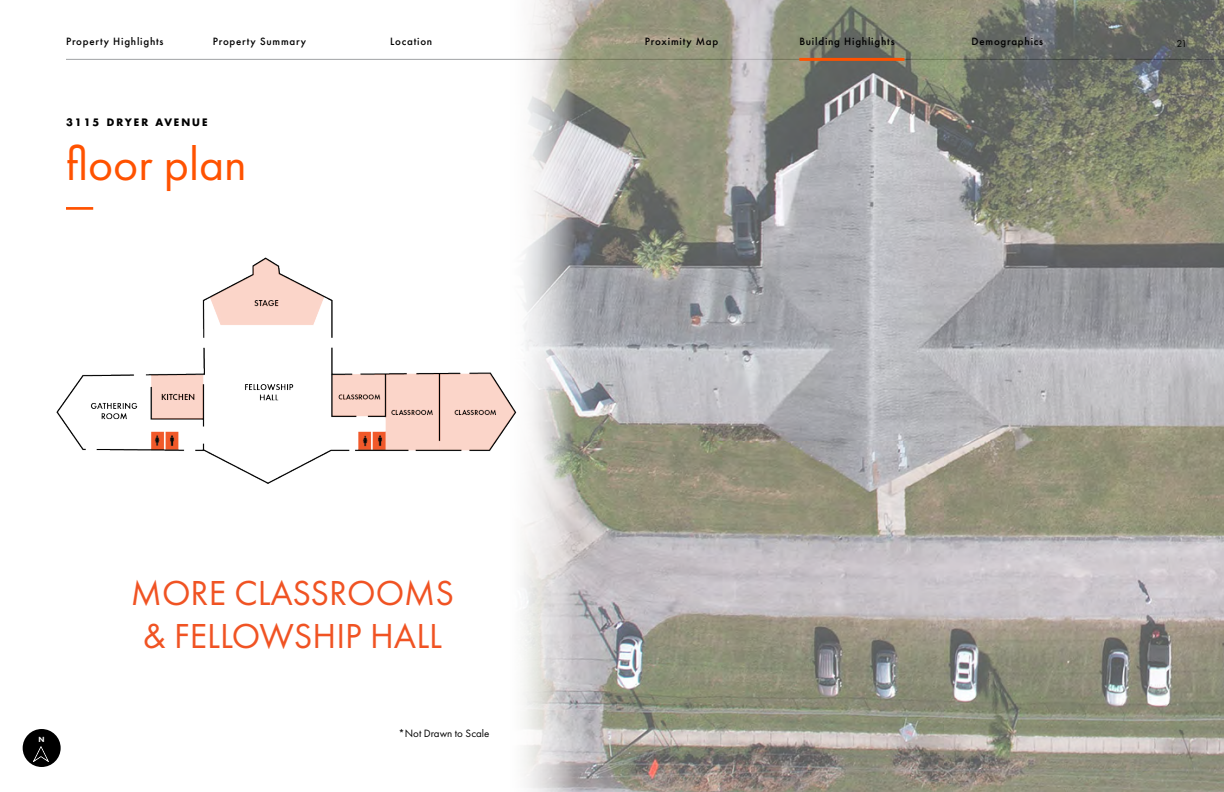
<style>
.page{position:relative;width:1224px;height:792px;background:#fff}
.page>*{position:absolute;margin:0;border:0;box-sizing:border-box;transform-origin:0 0}
.t1{font:48px "Futura PT";color:#ff5200}
.t2{font:36px/43.2px "Futura PT";color:#f05323;text-align:center}
.t3{font:500 11px "Futura PT";letter-spacing:.07em;color:#000}
.t4{font:11px "Futura PT";color:#000}
.t5{font:700 10px "Futura Std";letter-spacing:.2em;color:#000}
.t6{font:500 9px "Futura Std";color:#000}
.t7{font:800 7.7px "Futura PT";color:#fff}
</style>
<div class="page">
<hr style="left:66px;top:59px;width:1158px;height:1px;background:#a0a2a4">
<img style="left:503px;top:0;width:721px;height:792px">
<hr style="left:66px;top:207px;width:27px;height:3px;background:#ff5200">
<hr style="left:799px;top:58px;width:105px;height:3px;background:#ff5200">
<div style="left:23px;top:729px;width:38px;height:38px;background:#000;border-radius:50%"></div>
<img style="left:34px;top:747px;width:15px;height:14px">
<img style="left:56px;top:210px;width:556px;height:374px">
<p class="t3" style="left:66px;top:35px;width:99px">Property Highlights</p>
<p class="t3" style="left:213px;top:35px;width:95px">Property Summary</p>
<p class="t3" style="left:390px;top:35px;width:44px">Location</p>
<p class="t3" style="left:645px;top:35px;width:75px">Proximity Map</p>
<p class="t3" style="left:799px;top:35px;width:97px">Building Highlights</p>
<p class="t3" style="left:972px;top:35px;width:73px">Demographics</p>
<p class="t6" style="left:1177px;top:38px;width:12px">21</p>
<p class="t5" style="left:66px;top:116px;width:143px">3115 DRYER AVENUE</p>
<h1 class="t1" style="left:66px;top:136px;width:182px">floor plan</h1>
<p class="t7" style="left:39px;top:734px;width:8px">N</p>
<h2 class="t2" style="left:131px;top:571px;width:325px">MORE CLASSROOMS &amp; FELLOWSHIP HALL</h2>
<p class="t4" style="left:399px;top:727px;width:92px">*Not Drawn to Scale</p>
</div>
